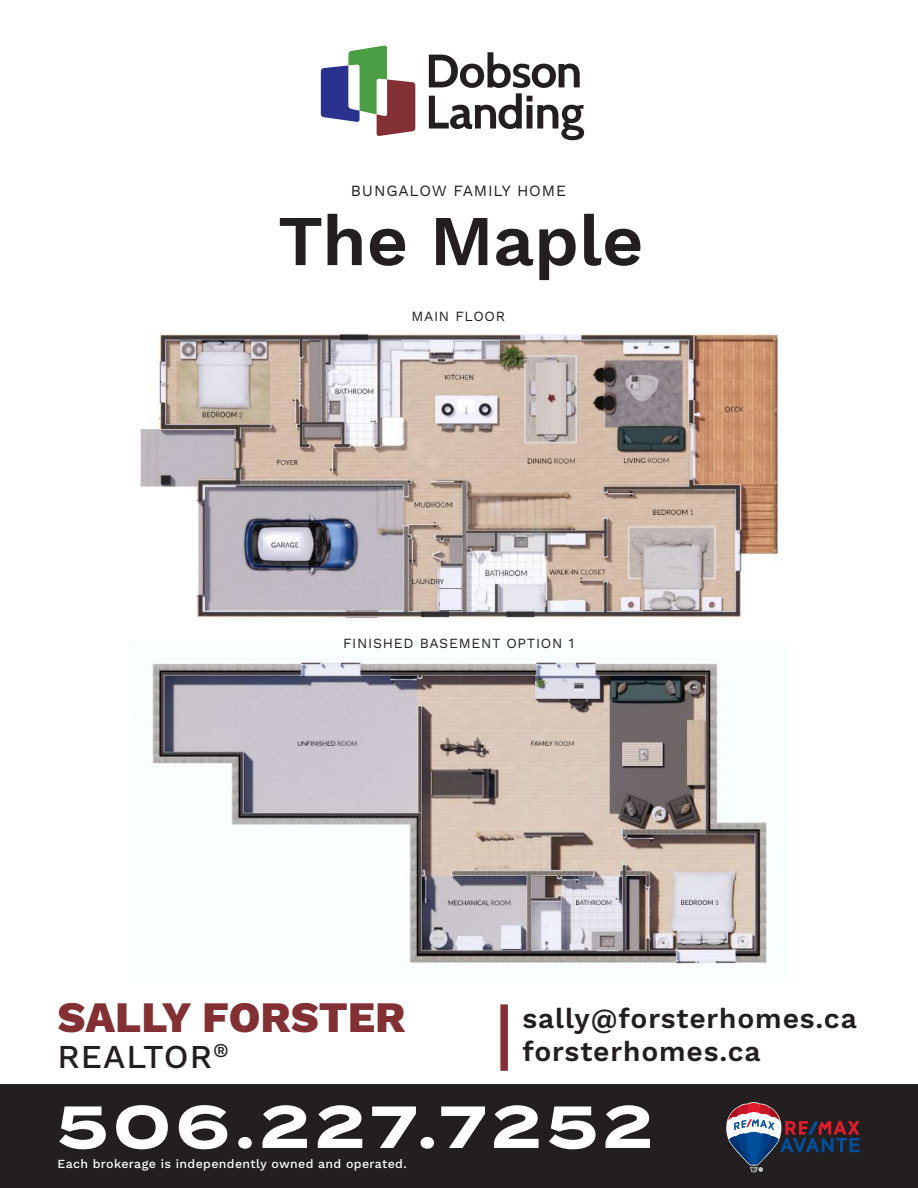
<style>
.page{position:relative;width:918px;height:1188px;background:#fff}
.page>*{position:absolute;margin:0;border:0;box-sizing:border-box;transform-origin:0 0}
.t1{font:600 71.4px "Work Sans";color:#231f20}
.t2{font:700 59.25px "Termina";letter-spacing:.1em;color:#fff}
.t3{font:800 43.5px "Work Sans";color:#823033}
.t4{font:500 33.45px "Work Sans";letter-spacing:.03em;color:#231f20}
.t5{font:600 28.05px/33px "Work Sans";letter-spacing:.03em;color:#231f20}
.t6{font:15.75px "Work Sans";letter-spacing:.05em;color:#231f20}
.t7{font:14.1px "Work Sans";letter-spacing:.05em;color:#231f20}
.t8{font:500 12.3px "Work Sans";letter-spacing:.03em;color:#fff}
</style>
<div class="page">
<img style="left:139px;top:332px;width:640px;height:288px">
<img style="left:151px;top:658px;width:616px;height:307px">
<div style="left:0;top:1084px;width:918px;height:104px;background:#231f20"></div>
<svg style="left:429px;top:52px;width:155px;height:88px"></svg>
<svg style="left:321px;top:45px;width:94px;height:91px"></svg>
<svg style="left:726px;top:1102px;width:134px;height:70px"></svg>
<div style="left:500px;top:1004px;width:8px;height:67px;background:#823033"></div>
<p class="t6" style="left:351px;top:182px;width:217px">BUNGALOW FAMILY HOME</p>
<h1 class="t1" style="left:278px;top:199px;width:367px">The Maple</h1>
<p class="t7" style="left:411px;top:308px;width:95px">MAIN FLOOR</p>
<p class="t7" style="left:343px;top:635px;width:233px">FINISHED BASEMENT OPTION 1</p>
<h3 class="t3" style="left:57px;top:992px;width:349px">SALLY FORSTER</h3>
<h3 class="t4" style="left:57px;top:1037px;width:173px">REALTOR<sup>®</sup></h3>
<h3 class="t5" style="left:522px;top:1003px;width:336px">sally@forsterhomes.ca forsterhomes.ca</h3>
<h2 class="t2" style="left:57px;top:1083px;width:597px">506.227.7252</h2>
<p class="t8" style="left:57px;top:1156px;width:351px">Each brokerage is independently owned and operated.</p>
</div>
